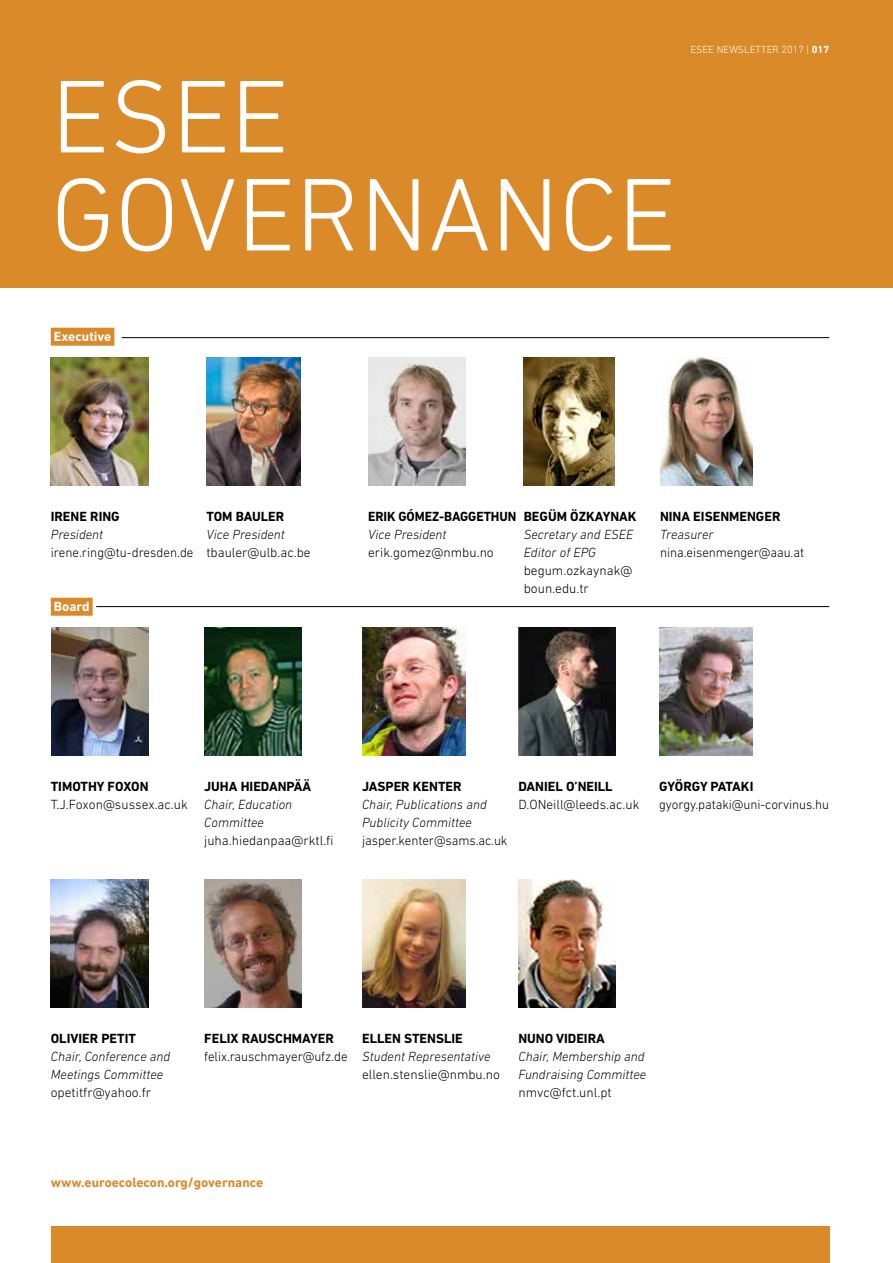
<style>
.page{position:relative;width:893px;height:1263px;background:#fff}
.page>*{position:absolute;margin:0;border:0;box-sizing:border-box;transform-origin:0 0}
.t1{font:300 105px/98.1px "DIN Next LT Pro";color:#fff}
.t2{font:300 13.5px/18px "DIN Next LT Pro";color:#000}
.t3{font:italic 300 13.5px/18px "DIN Next LT Pro";color:#000}
.t4{font:700 13.5px "DIN Next LT Pro";color:#000}
.t5{font:700 13.5px "DIN Next LT Pro";color:#da8a28}
.t6{font:700 13.5px "DIN Next LT Pro";color:#fff}
.t7{font:300 10.5px "DIN Next LT Pro";color:#fff}
.s1{font-weight:700}
</style>
<div class="page">
<div style="left:51px;top:328px;width:63px;height:18px;background:#da8a28"></div>
<div style="left:51px;top:598px;width:42px;height:18px;background:#da8a28"></div>
<img style="left:51px;top:358px;width:97px;height:127px">
<img style="left:206px;top:358px;width:95px;height:127px">
<img style="left:368px;top:358px;width:97px;height:127px">
<img style="left:524px;top:358px;width:91px;height:127px">
<img style="left:660px;top:358px;width:92px;height:127px">
<img style="left:204px;top:628px;width:98px;height:127px">
<img style="left:362px;top:628px;width:104px;height:127px">
<img style="left:518px;top:628px;width:98px;height:127px">
<img style="left:659px;top:628px;width:93px;height:127px">
<img style="left:51px;top:879px;width:97px;height:128px">
<img style="left:204px;top:880px;width:98px;height:127px">
<img style="left:362px;top:880px;width:104px;height:127px">
<img style="left:518px;top:880px;width:98px;height:127px">
<div style="left:1px;top:0;width:892px;height:287px;background:#da8a28"></div>
<div style="left:51px;top:1226px;width:778px;height:37px;background:#da8a28"></div>
<hr style="left:96px;top:606px;width:733px;height:1px;background:#000">
<hr style="left:122px;top:337px;width:707px;height:1px;background:#000">
<img style="left:51px;top:628px;width:98px;height:127px">
<h1 class="t1" style="left:51px;top:67px;width:626px">ESEE<br>GOVERNANCE</h1>
<p class="t7" style="left:690px;top:44px;width:140px">ESEE NEWSLETTER 2017 | <span class="s1">017</span></p>
<p class="t6" style="left:54px;top:329px;width:59px">Executive</p>
<p class="t4" style="left:51px;top:509px;width:70px">IRENE RING</p>
<p class="t3" style="left:51px;top:525px;width:54px">President</p>
<p class="t2" style="left:51px;top:543px;width:144px">irene.ring@tu-dresden.de</p>
<p class="t4" style="left:206px;top:509px;width:79px">TOM BAULER</p>
<p class="t3" style="left:206px;top:525px;width:80px">Vice President</p>
<p class="t2" style="left:206px;top:543px;width:106px">tbauler@ulb.ac.be</p>
<p class="t6" style="left:54px;top:599px;width:37px">Board</p>
<p class="t4" style="left:368px;top:509px;width:150px">ERIK GÓMEZ-BAGGETHUN</p>
<p class="t3" style="left:368px;top:525px;width:80px">Vice President</p>
<p class="t2" style="left:368px;top:543px;width:127px">erik.gomez@nmbu.no</p>
<p class="t4" style="left:524px;top:509px;width:114px">BEGÜM ÖZKAYNAK</p>
<p class="t3" style="left:524px;top:525px;width:111px">Secretary and ESEE<br>Editor of EPG</p>
<p class="t2" style="left:524px;top:561px;width:110px">begum.ozkaynak@ boun.edu.tr</p>
<p class="t4" style="left:660px;top:509px;width:122px">NINA EISENMENGER</p>
<p class="t3" style="left:660px;top:525px;width:55px">Treasurer</p>
<p class="t2" style="left:660px;top:543px;width:146px">nina.eisenmenger@aau.at</p>
<p class="t4" style="left:51px;top:779px;width:99px">TIMOTHY FOXON</p>
<p class="t2" style="left:51px;top:795px;width:139px">T.J.Foxon@sussex.ac.uk</p>
<p class="t4" style="left:204px;top:779px;width:109px">JUHA HIEDANPÄÄ</p>
<p class="t3" style="left:204px;top:795px;width:90px">Chair, Education<br>Committee</p>
<p class="t2" style="left:204px;top:831px;width:131px">juha.hiedanpaa@rktl.fi</p>
<p class="t4" style="left:362px;top:779px;width:101px">JASPER KENTER</p>
<p class="t3" style="left:362px;top:795px;width:126px">Chair, Publications and<br>Publicity Committee</p>
<p class="t2" style="left:362px;top:831px;width:147px">jasper.kenter@sams.ac.uk</p>
<p class="t4" style="left:518px;top:779px;width:96px">DANIEL O’NEILL</p>
<p class="t2" style="left:518px;top:795px;width:122px">D.ONeill@leeds.ac.uk</p>
<p class="t4" style="left:659px;top:779px;width:96px">GYÖRGY PATAKI</p>
<p class="t2" style="left:659px;top:795px;width:172px">gyorgy.pataki@uni-corvinus.hu</p>
<p class="t4" style="left:51px;top:1031px;width:87px">OLIVIER PETIT</p>
<p class="t3" style="left:51px;top:1047px;width:121px">Chair, Conference and<br>Meetings Committee</p>
<p class="t2" style="left:51px;top:1083px;width:102px">opetitfr@yahoo.fr</p>
<p class="t4" style="left:204px;top:1031px;width:131px">FELIX RAUSCHMAYER</p>
<p class="t2" style="left:204px;top:1047px;width:145px">felix.rauschmayer@ufz.de</p>
<p class="t4" style="left:362px;top:1031px;width:102px">ELLEN STENSLIE</p>
<p class="t3" style="left:362px;top:1047px;width:130px">Student Representative</p>
<p class="t2" style="left:362px;top:1065px;width:139px">ellen.stenslie@nmbu.no</p>
<p class="t4" style="left:518px;top:1031px;width:88px">NUNO VIDEIRA</p>
<p class="t3" style="left:518px;top:1047px;width:129px">Chair, Membership and<br>Fundraising Committee</p>
<p class="t2" style="left:518px;top:1083px;width:95px">nmvc@fct.unl.pt</p>
<p class="t5" style="left:51px;top:1175px;width:214px">www.euroecolecon.org/governance</p>
</div>
